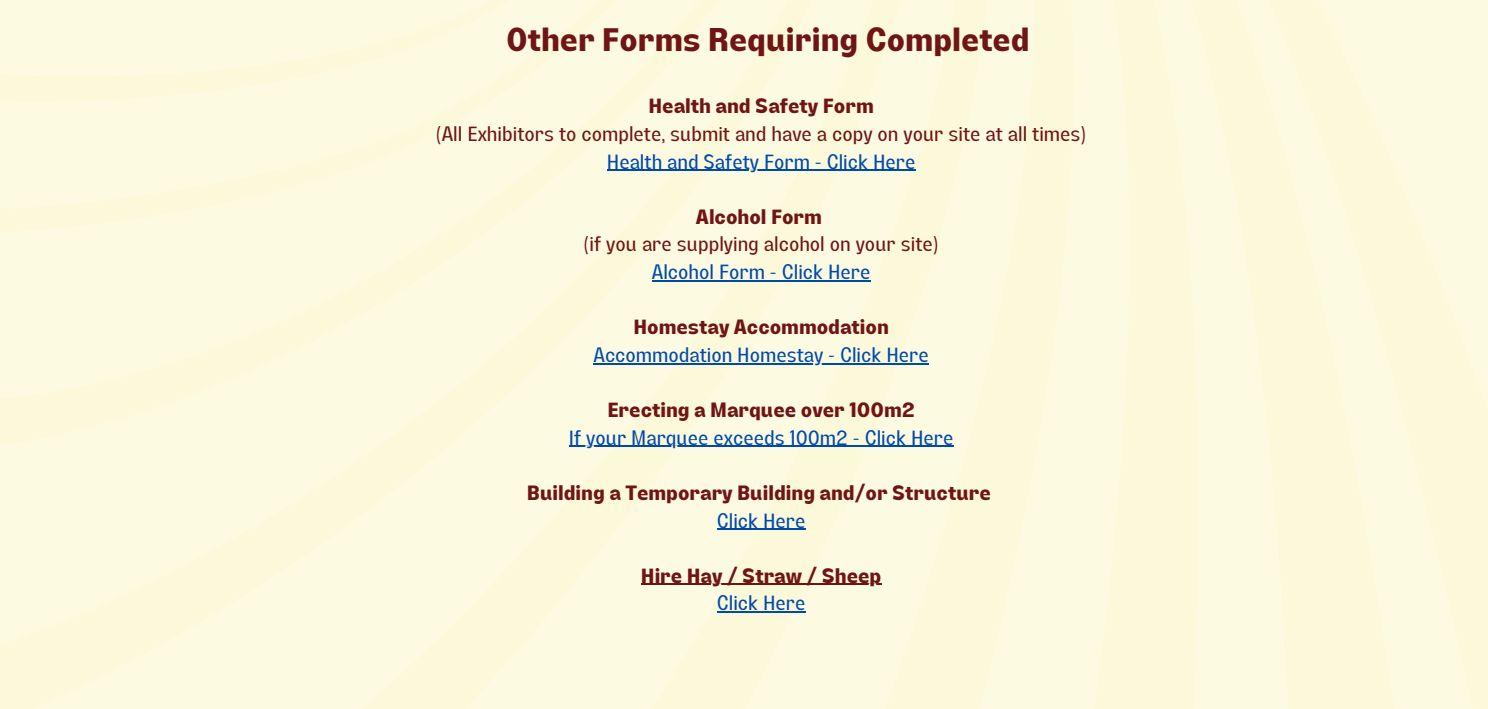
<style>
.page{position:relative;width:1488px;height:709px;background:#fff}
.page>*{position:absolute;margin:0;border:0;box-sizing:border-box;transform-origin:0 0}
.t1{font:700 32.5px "Lazord";color:#701515}
.t2{font:700 20.5px "Lazord";color:#701515}
.t3{font:20.5px "Lazord";color:#004aad}
.t4{font:20.5px "Lazord";color:#701515}
</style>
<div class="page">
<div style="left:0;top:0;width:1487px;height:708px;background:#fcfae1"></div>
<hr style="left:607px;top:170px;width:308px;height:1px;background:#004aad">
<hr style="left:652px;top:280px;width:218px;height:1px;background:#004aad">
<hr style="left:593px;top:363px;width:335px;height:1px;background:#004aad">
<hr style="left:569px;top:446px;width:384px;height:1px;background:#004aad">
<hr style="left:717px;top:528px;width:88px;height:2px;background:#004aad">
<hr style="left:641px;top:584px;width:240px;height:1px;background:#701515">
<hr style="left:717px;top:611px;width:88px;height:1px;background:#004aad">
<p class="t1" style="left:506px;top:28px;width:525px">Other Forms Requiring Completed</p>
<p class="t2" style="left:648px;top:98px;width:227px">Health and Safety Form</p>
<p class="t4" style="left:436px;top:126px;width:651px">(All Exhibitors to complete, submit and have a copy on your site at all times)</p>
<p class="t3" style="left:607px;top:154px;width:310px">Health and Safety Form - Click Here</p>
<p class="t2" style="left:696px;top:209px;width:127px">Alcohol Form</p>
<p class="t4" style="left:584px;top:236px;width:356px">(if you are supplying alcohol on your site)</p>
<p class="t3" style="left:652px;top:264px;width:220px">Alcohol Form - Click Here</p>
<p class="t2" style="left:633px;top:319px;width:257px">Homestay Accommodation</p>
<p class="t3" style="left:593px;top:347px;width:337px">Accommodation Homestay - Click Here</p>
<p class="t2" style="left:607px;top:402px;width:309px">Erecting a Marquee over 100m2</p>
<p class="t3" style="left:569px;top:430px;width:386px">If your Marquee exceeds 100m2 - Click Here</p>
<p class="t2" style="left:527px;top:485px;width:465px">Building a Temporary Building and/or Structure</p>
<p class="t3" style="left:717px;top:513px;width:90px">Click Here</p>
<p class="t2" style="left:641px;top:568px;width:242px">Hire Hay / Straw / Sheep</p>
<p class="t3" style="left:717px;top:595px;width:90px">Click Here</p>
</div>
